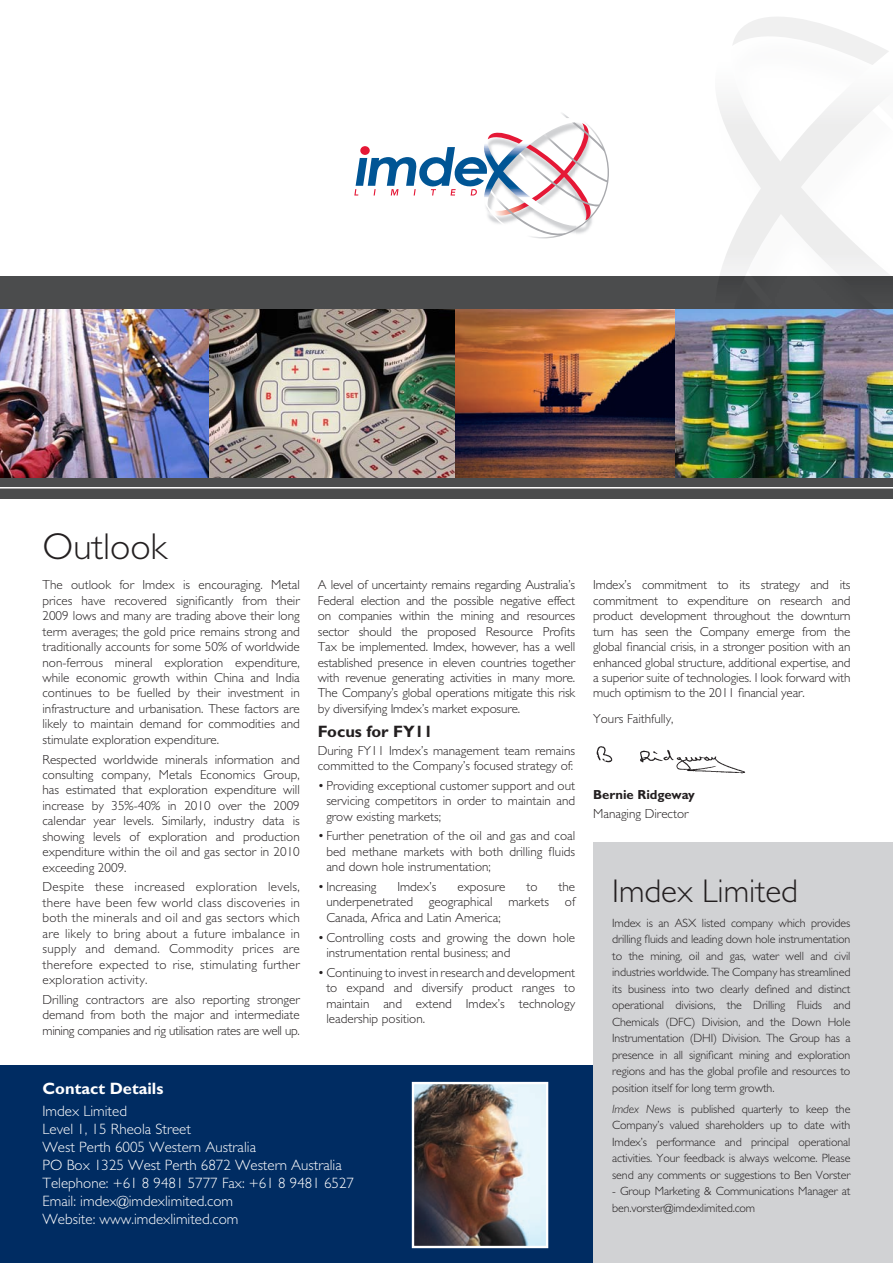
<style>
.page{position:relative;width:893px;height:1263px;background:#fff}
.page>*{position:absolute;margin:0;border:0;box-sizing:border-box;transform-origin:0 0}
.Main_Headline{font:300 37.5px "M Gill Sans";color:#231f20}
.Main_Headline-2{font:300 33px "M Gill Sans";color:#231f20}
.t1{font:700 16.5px "Gill Sans";color:#fff}
.Text_Sub_head{font:700 16.5px "Gill Sans";color:#231f20}
.t2{font:300 15px/18px "M Gill Sans";color:#fff}
.t3{font:300 13.2px/15.5px "M Gill Sans";color:#231f20;text-align:justify}
.t4{font:700 13.2px "Gill Sans";color:#231f20}
.Body_Text{font:300 12px/16.5px "M Gill Sans";letter-spacing:-.01em;color:#231f20;text-align:justify}
.s1{font-style:italic}
</style>
<div class="page">
<div style="left:0;top:275px;width:893px;height:224px;background:#4b4c4d"></div>
<hr style="left:0;top:487px;width:893px;height:1px;background:#fff">
<svg style="left:702px;top:17px;width:191px;height:260px"></svg>
<div style="left:0;top:1066px;width:893px;height:197px;background:#002c62"></div>
<img style="left:0;top:309px;width:209px;height:168px">
<img style="left:209px;top:309px;width:246px;height:168px">
<img style="left:415px;top:1085px;width:130px;height:160px">
<div style="left:412px;top:1082px;width:136px;height:166px;border:2px solid #fff"></div>
<svg style="left:354px;top:113px;width:255px;height:125px"></svg>
<img style="left:675px;top:309px;width:218px;height:168px">
<img style="left:455px;top:309px;width:220px;height:168px">
<div style="left:593px;top:843px;width:300px;height:420px;background:#d1d2d4"></div>
<img style="left:596px;top:746px;width:150px;height:28px">
<p class="Main_Headline" style="left:43px;top:526px;width:126px">Outlook</p>
<p class="t3" style="left:43px;top:577px;width:259px">The outlook for Imdex is encouraging. Metal prices have recovered significantly from their 2009 lows and many are trading above their long term averages; the gold price remains strong and traditionally accounts for some 50% of worldwide non-ferrous mineral exploration expenditure, while economic growth within China and India continues to be fuelled by their investment in infrastructure and urbanisation. These factors are likely to maintain demand for commodities and stimulate exploration expenditure.</p>
<p class="t3" style="left:43px;top:751px;width:259px">Respected worldwide minerals information and consulting company, Metals Economics Group, has estimated that exploration expenditure will increase by 35%-40% in 2010 over the 2009 calendar year levels. Similarly, industry data is showing levels of exploration and production expenditure within the oil and gas sector in 2010 exceeding 2009.</p>
<p class="t3" style="left:43px;top:879px;width:259px">Despite these increased exploration levels, there have been few world class discoveries in both the minerals and oil and gas sectors which are likely to bring about a future imbalance in supply and demand. Commodity prices are therefore expected to rise, stimulating further exploration activity.</p>
<p class="t3" style="left:43px;top:992px;width:259px">Drilling contractors are also reporting stronger demand from both the major and intermediate mining companies and rig utilisation rates are well up.</p>
<p class="t3" style="left:318px;top:577px;width:259px">A level of uncertainty remains regarding Australia’s Federal election and the possible negative effect on companies within the mining and resources sector should the proposed Resource Profits Tax be implemented. Imdex, however, has a well established presence in eleven countries together with revenue generating activities in many more.<br>The Company’s global operations mitigate this risk by diversifying Imdex’s market exposure.</p>
<p class="Text_Sub_head" style="left:318px;top:722px;width:117px">Focus for FY11</p>
<p class="t3" style="left:318px;top:742px;width:259px">During FY11 Imdex’s management team remains committed to the Company’s focused strategy of:</p>
<p class="t3" style="left:326px;top:778px;width:250px;text-indent:-9px">• Providing exceptional customer support and out servicing competitors in order to maintain and grow existing markets;</p>
<p class="t3" style="left:326px;top:828px;width:250px;text-indent:-9px">• Further penetration of the oil and gas and coal bed methane markets with both drilling fluids and down hole instrumentation;</p>
<p class="t3" style="left:318px;top:879px;width:60px">• Increasing</p>
<p class="t3" style="left:397px;top:879px;width:41px">Imdex’s</p>
<p class="t3" style="left:457px;top:879px;width:50px">exposure</p>
<p class="t3" style="left:526px;top:879px;width:13px">to</p>
<p class="t3" style="left:326px;top:879px;width:250px;text-indent:232px">the underpenetrated geographical markets of Canada, Africa and Latin America;</p>
<p class="t3" style="left:326px;top:929px;width:250px;text-indent:-9px">• Controlling costs and growing the down hole instrumentation rental business; and</p>
<p class="t3" style="left:326px;top:965px;width:250px;text-indent:-9px">• Continuing to invest in research and development to expand and diversify product ranges to maintain and extend Imdex’s technology leadership position.</p>
<p class="t1" style="left:43px;top:1079px;width:122px">Contact Details</p>
<p class="t2" style="left:43px;top:1102px;width:215px">Imdex Limited<br>Level 1, 15 Rheola Street<br>West Perth 6005 Western Australia</p>
<p class="t2" style="left:43px;top:1156px;width:301px">PO Box 1325 West Perth 6872 Western Australia</p>
<p class="t2" style="left:43px;top:1174px;width:313px">Telephone: +61 8 9481 5777 Fax: +61 8 9481 6527</p>
<p class="t2" style="left:43px;top:1192px;width:197px">Email: imdex@imdexlimited.com<br>Website: www.imdexlimited.com</p>
<p class="t3" style="left:593px;top:577px;width:259px">Imdex’s commitment to its strategy and its commitment to expenditure on research and product development throughout the downturn turn has seen the Company emerge from the global financial crisis, in a stronger position with an enhanced global structure, additional expertise, and a superior suite of technologies. I look forward with much optimism to the 2011 financial year.</p>
<p class="t3" style="left:593px;top:711px;width:82px">Yours Faithfully,</p>
<p class="t4" style="left:593px;top:786px;width:103px">Bernie Ridgeway</p>
<p class="t3" style="left:593px;top:806px;width:97px">Managing Director</p>
<p class="Main_Headline-2" style="left:612px;top:873px;width:187px">Imdex Limited</p>
<p class="Body_Text" style="left:612px;top:915px;width:240px">Imdex is an ASX listed company which provides drilling fluids and leading down hole instrumentation to the mining, oil and gas, water well and civil industries worldwide. The Company has streamlined its business into two clearly defined and distinct operational divisions, the Drilling Fluids and Chemicals (DFC) Division, and the Down Hole Instrumentation (DHI) Division. The Group has a presence in all significant mining and exploration regions and has the global profile and resources to position itself for long term growth.</p>
<p class="Body_Text" style="left:612px;top:1100px;width:240px"><span class="s1">Imdex News</span> is published quarterly to keep the Company’s valued shareholders up to date with Imdex’s performance and principal operational activities. Your feedback is always welcome. Please send any comments or suggestions to Ben Vorster</p>
<p class="Body_Text" style="left:612px;top:1183px;width:240px">- Group Marketing &amp; Communications Manager at ben.vorster@imdexlimited.com</p>
</div>
